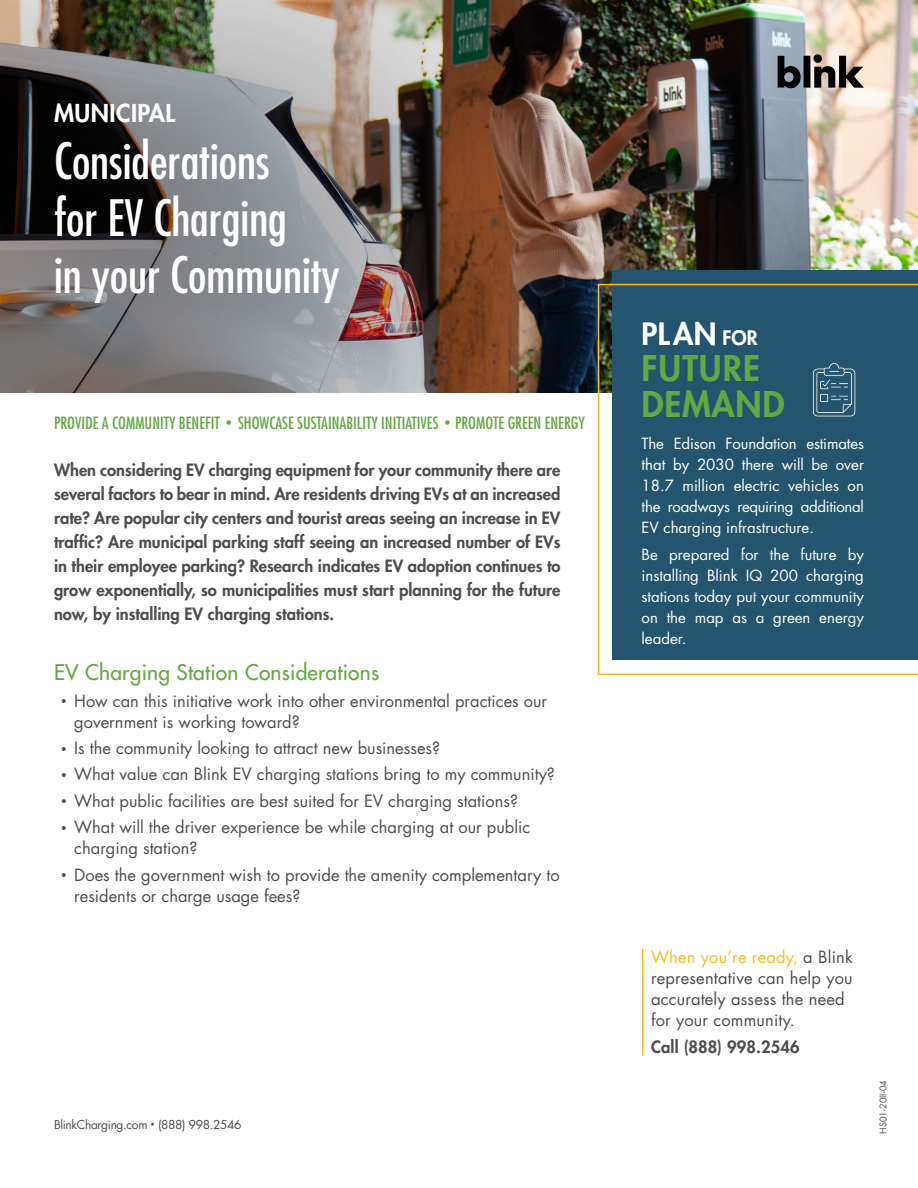
<style>
.page{position:relative;width:918px;height:1188px;background:#fff}
.page>*{position:absolute;margin:0;border:0;box-sizing:border-box;transform-origin:0 0}
.t1{font:condensed 48.75px/57px "Futura Std";color:#fff}
.t2{font:800 34.5px/36px "Futura Std";letter-spacing:.025em;color:#64a844}
.t3{font:800 30px "Futura Std";color:#fff}
.t4{font:800 24px "Futura Std";letter-spacing:.02em;color:#fff}
.t5{font:500 21px "Futura Std";letter-spacing:.01em;color:#64a844}
.t6{font:16.5px/21px "Futura Std";color:#4d4d4f}
.t7{font:800 16.5px/24px "Futura Std";color:#4d4d4f;text-align:justify}
.t8{font:condensed 16.5px "Futura Std";color:#64a844}
.t9{font:15px/21px "Futura Std";color:#fff;text-align:justify}
.t10{font:12px "Futura Std";letter-spacing:-.03em;color:#4d4d4f}
.t11{font:9px "Futura Std";letter-spacing:.01em;color:#4d4d4f}
.s1{font-size:12px}
.s2{font-size:10.5px}
.s3{font-size:7.5px}
.s4{font-size:19.5px}
.s5{color:#fdba1d}
</style>
<div class="page">
<img style="left:0;top:0;width:918px;height:393px">
<div style="left:612px;top:270px;width:306px;height:390px;background:#25556e"></div>
<svg style="left:598px;top:284px;width:320px;height:391px"></svg>
<svg style="left:777px;top:54px;width:87px;height:34px;background:#6a6561"></svg>
<hr style="left:642px;top:949px;width:1px;height:107px;background:#fdba1d">
<svg style="left:812px;top:362px;width:45px;height:56px"></svg>
<h3 class="t4" style="left:54px;top:98px;width:123px">MUNICIPAL</h3>
<h1 class="t1" style="left:54px;top:132px;width:287px">Considerations<br>for EV Charging<br>in your Community</h1>
<p class="t8" style="left:54px;top:413px;width:532px">PROVIDE A COMMUNITY BENEFIT <span class="s1">•</span> SHOWCASE SUSTAINABILITY INITIATIVES <span class="s1">•</span> PROMOTE GREEN ENERGY</p>
<p class="t7" style="left:54px;top:458px;width:508px">When considering EV charging equipment for your community there are several factors to bear in mind. Are residents driving EVs at an increased rate? Are popular city centers and tourist areas seeing an increase in EV traffic? Are municipal parking staff seeing an increased number of EVs in their employee parking? Research indicates EV adoption continues to grow exponentially, so municipalities must start planning for the future now, by installing EV charging stations.</p>
<p class="t5" style="left:54px;top:659px;width:327px">EV Charging Station Considerations</p>
<p class="t6" style="left:74px;top:690px;width:474px;text-indent:-14px"><span class="s2">•</span> How can this initiative work into other environmental practices our government is working toward?</p>
<p class="t6" style="left:61px;top:738px;width:381px"><span class="s2">•</span> Is the community looking to attract new businesses?</p>
<p class="t6" style="left:61px;top:764px;width:496px"><span class="s2">•</span> What value can Blink EV charging stations bring to my community?</p>
<p class="t6" style="left:61px;top:790px;width:459px"><span class="s2">•</span> What public facilities are best suited for EV charging stations?</p>
<p class="t6" style="left:74px;top:817px;width:458px;text-indent:-14px"><span class="s2">•</span> What will the driver experience be while charging at our public charging station?</p>
<p class="t6" style="left:74px;top:864px;width:487px;text-indent:-14px"><span class="s2">•</span> Does the government wish to provide the amenity complementary to residents or charge usage fees?</p>
<p class="t10" style="left:54px;top:1117px;width:189px">BlinkCharging.com <span class="s3">•</span> (888) 998.2546</p>
<h3 class="t3" style="left:642px;top:315px;width:117px">PLAN <span class="s4">FOR</span></h3>
<h2 class="t2" style="left:642px;top:351px;width:145px">FUTURE<br>DEMAND</h2>
<p class="t9" style="left:642px;top:434px;width:224px">The Edison Foundation estimates that by 2030 there will be over 18.7 million electric vehicles on the roadways requiring additional EV charging infrastructure.</p>
<p class="t9" style="left:642px;top:544px;width:224px">Be prepared for the future by installing Blink IQ 200 charging stations today put your community on the map as a green energy leader.</p>
<p class="t6" style="left:651px;top:947px;width:203px"><span class="s5">When you’re ready,</span> a Blink representative can help you accurately assess the need for your community.</p>
<p class="t7" style="left:651px;top:1034px;width:150px">Call (888) 998.2546</p>
<p class="t11" style="left:877px;top:1134px;width:55px;rotate:-90deg">HS01-20II-04</p>
</div>
